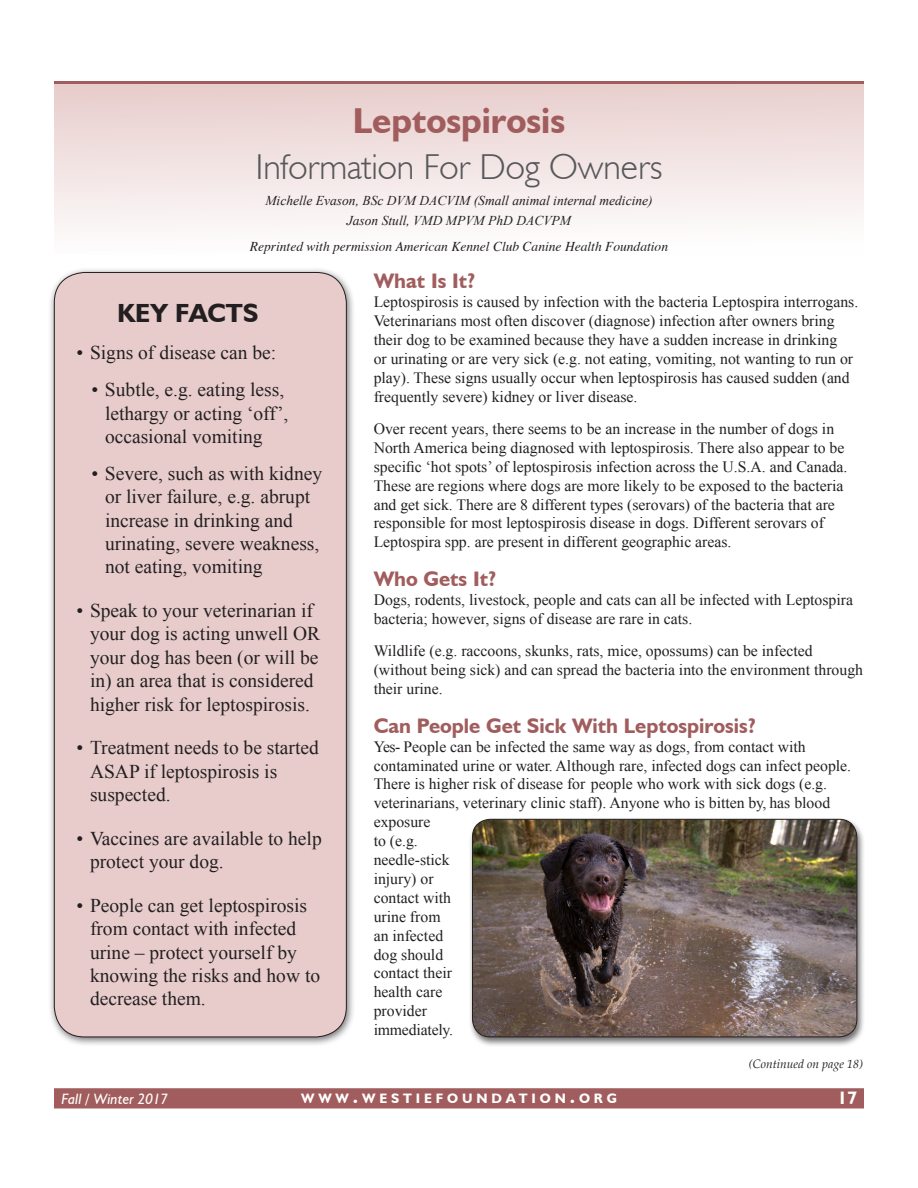
<style>
.page{position:relative;width:918px;height:1188px;background:#fff}
.page>*{position:absolute;margin:0;border:0;box-sizing:border-box;transform-origin:0 0}
.Subhead1{font:300 36px "Humanist 521 BT";color:#57585a}
.Subhead1-2{font:700 36px "Humanist 521 BT";color:#a15d5d}
.Body_10_5{font:700 26.25px "Humanist 521 BT";color:#231f20}
.Subhead2{font:700 21px "Humanist 521 BT";color:#a15d5d}
.Body_10_5-2{font:19.5px/23.4px "Times New Roman";color:#231f20}
.t1{font:700 18px "Humanist 521 BT";color:#fff}
.Body_10_5-3{font:15.75px/18.9px "Times New Roman";color:#231f20}
.t2{font:italic 15px "Humanist 521 BT";color:#fff}
.t3{font:700 13.65px "Humanist 521 BT";letter-spacing:.285em;color:#fff}
.Author{font:italic 13.5px/19.5px "Times New Roman";color:#231f20;text-align:center}
.Author-2{font:italic 13.5px "Times";color:#231f20}
.t4{font:italic 12px "Palatino";color:#231f20}
.s1{font-size:19.5px}
</style>
<div class="page">
<div style="left:55px;top:1089px;width:808px;height:19px;background:#a15d5d"></div>
<div style="left:54px;top:1088px;width:810px;height:20px;border:2px solid #a15d5d"></div>
<div style="left:48px;top:267px;width:308px;height:781px;background:#231f20;opacity:.65"></div>
<div style="left:54px;top:272px;width:292px;height:765px;background:#e7cccb;border-radius:30px"></div>
<div style="left:54px;top:81px;width:810px;height:173px;background:linear-gradient(to bottom,#e7cdcc,#fff)"></div>
<hr style="left:54px;top:81px;width:810px;height:3px;background:#a15d5d">
<div style="left:468px;top:817px;width:398px;height:231px;background:#231f20;opacity:.65"></div>
<img style="left:472px;top:819px;width:385px;height:218px">
<div style="left:472px;top:819px;width:385px;height:218px;border:1px solid #231f20;border-radius:18px"></div>
<p class="Subhead1-2" style="left:353px;top:99px;width:214px">Leptospirosis</p>
<p class="Subhead1" style="left:255px;top:145px;width:409px">Information For Dog Owners</p>
<p class="Author" style="left:265px;top:191px;width:389px">Michelle Evason, BSc DVM DACVIM (Small animal internal medicine)<br>Jason Stull, VMD MPVM PhD DACVPM</p>
<p class="Author-2" style="left:250px;top:235px;width:420px">Reprinted with permission American Kennel Club Canine Health Foundation</p>
<p class="Subhead2" style="left:374px;top:268px;width:103px">What Is It?</p>
<p class="Body_10_5-3" style="left:374px;top:292px;width:486px">Leptospirosis is caused by infection with the bacteria Leptospira interrogans.<br>Veterinarians most often discover (diagnose) infection after owners bring their dog to be examined because they have a sudden increase in drinking<br>or urinating or are very sick (e.g. not eating, vomiting, not wanting to run or play). These signs usually occur when leptospirosis has caused sudden (and frequently severe) kidney or liver disease.</p>
<p class="Body_10_5-3" style="left:374px;top:419px;width:475px">Over recent years, there seems to be an increase in the number of dogs in North America being diagnosed with leptospirosis. There also appear to be specific ‘hot spots’ of leptospirosis infection across the U.S.A. and Canada.<br>These are regions where dogs are more likely to be exposed to the bacteria and get sick. There are 8 different types (serovars) of the bacteria that are responsible for most leptospirosis disease in dogs. Different serovars of Leptospira spp. are present in different geographic areas.</p>
<p class="Subhead2" style="left:374px;top:566px;width:124px">Who Gets It?</p>
<p class="Body_10_5-3" style="left:374px;top:590px;width:481px">Dogs, rodents, livestock, people and cats can all be infected with Leptospira bacteria; however, signs of disease are rare in cats.</p>
<p class="Body_10_5-3" style="left:374px;top:641px;width:491px">Wildlife (e.g. raccoons, skunks, rats, mice, opossums) can be infected (without being sick) and can spread the bacteria into the environment through their urine.</p>
<p class="Subhead2" style="left:374px;top:712px;width:384px">Can People Get Sick With Leptospirosis?</p>
<p class="Body_10_5-3" style="left:374px;top:737px;width:479px">Yes- People can be infected the same way as dogs, from contact with contaminated urine or water. Although rare, infected dogs can infect people.<br>There is higher risk of disease for people who work with sick dogs (e.g. veterinarians, veterinary clinic staff). Anyone who is bitten by, has blood exposure<br>to (e.g.<br>needle-stick<br>injury) or<br>contact with<br>urine from<br>an infected<br>dog should<br>contact their<br>health care<br>provider<br>immediately.</p>
<p class="t4" style="left:749px;top:1057px;width:116px">(Continued on page 18)</p>
<p class="Body_10_5" style="left:117px;top:297px;width:143px">KEY FACTS</p>
<p class="Body_10_5-2" style="left:76px;top:341px;width:201px">• Signs of disease can be:</p>
<p class="Body_10_5-2" style="left:105px;top:378px;width:185px;text-indent:-14px">• Subtle, e.g. eating less, lethargy or acting ‘off’, occasional vomiting</p>
<p class="Body_10_5-2" style="left:105px;top:461px;width:219px;text-indent:-14px">• Severe, such as with kidney or liver failure, e.g. abrupt increase in drinking and urinating, severe weakness, not eating, vomiting</p>
<p class="Body_10_5-2" style="left:90px;top:599px;width:232px;text-indent:-14px">• Speak to your veterinarian if your dog is acting unwell OR your dog has been (or will be in) an area that is considered higher risk for leptospirosis.</p>
<p class="Body_10_5-2" style="left:90px;top:736px;width:230px;text-indent:-14px">• Treatment needs to be started<br>ASAP if leptospirosis is suspected.</p>
<p class="Body_10_5-2" style="left:90px;top:826px;width:233px;text-indent:-14px">• Vaccines are available to help protect your dog.</p>
<p class="Body_10_5-2" style="left:90px;top:893px;width:232px;text-indent:-14px">• People can get leptospirosis from contact with infected urine – protect yourself by knowing the risks and how to decrease them.</p>
<p class="t2" style="left:62px;top:1090px;width:108px">Fall / Winter 2017</p>
<p class="t3" style="left:301px;top:1090px;width:317px">WWW<span class="s1">.</span>WESTIEFOUNDATION<span class="s1">.</span>ORG</p>
<p class="t1" style="left:838px;top:1087px;width:21px">17</p>
</div>
